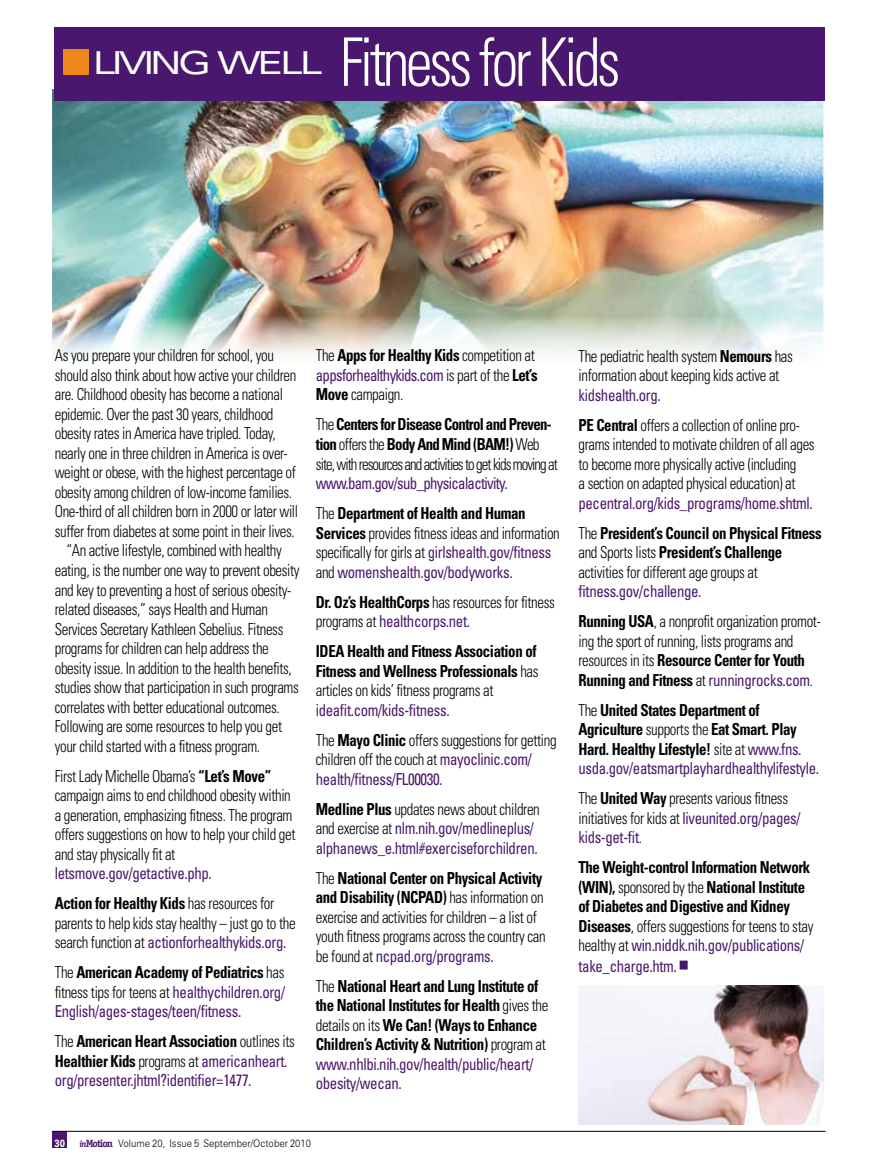
<style>
.page{position:relative;width:878px;height:1175px;background:#fff}
.page>*{position:absolute;margin:0;border:0;box-sizing:border-box;transform-origin:0 0}
.t1{font:300 condensed 66.9px "Univers LT Std";letter-spacing:-.06em;color:#fff;scale:.9 1}
.t2{font:300 condensed 16.5px/19.5px "Univers LT Std";letter-spacing:-.025em;color:#000;scale:.9 1}
.t3{font:700 condensed 16.5px/19.5px "Univers LT Std";letter-spacing:-.025em;color:#000;scale:.9 1}
.t4{font:condensed 16.5px/19.5px "Univers LT Std";letter-spacing:-.025em;color:#49176d;scale:.9 1}
.t5{font:300 condensed 16.5px/19.5px "Univers LT Std";letter-spacing:-.065em;color:#000;scale:.9 1}
.t6{font:condensed 16.5px/30px "Univers LT Std";letter-spacing:-.045em;color:#49176d;scale:.9 1}
.t7{font:300 10.5px "Zurich BT";color:#000;scale:.9 1}
.t8{font:700 10.5px "Univers LT Std";color:#fff;scale:.9 1}
.s1{font-weight:700}
.s2{font-weight:700;color:#000}
.s3{font-weight:300;color:#000}
.s4{font-weight:400;color:#49176d}
.s5{font-weight:300}
.s6{font-family:"Officina Serif";font-weight:700;font-style:italic;font-size:9px;color:#49176d}
.s7{font-family:"Officina Serif";font-weight:700;color:#49176d}
</style>
<div class="page">
<div style="left:53px;top:1131px;width:14px;height:17px;background:#49176d"></div>
<hr style="left:53px;top:1130px;width:772px;height:1px;background:#000">
<img style="left:53px;top:89px;width:770px;height:269px">
<div style="left:54px;top:27px;width:770px;height:74px;background:#49176d"></div>
<div style="left:63px;top:49px;width:26px;height:26px;background:#ec881d"></div>
<img style="left:578px;top:986px;width:245px;height:138px">
<h1 class="t1" style="left:92px;top:22px;width:588px"><sup>LIVING</sup> <sup>WELL</sup> Fitness for Kids</h1>
<p class="t2" style="left:55px;top:346px;width:245px">As you prepare your children for school, you</p>
<p class="t2" style="left:55px;top:365px;width:270px">should also think about how active your children</p>
<p class="t2" style="left:55px;top:385px;width:255px">are. Childhood obesity has become a national</p>
<p class="t2" style="left:55px;top:404px;width:244px">epidemic. Over the past 30 years, childhood</p>
<p class="t2" style="left:55px;top:424px;width:247px">obesity rates in America have tripled. Today,</p>
<p class="t2" style="left:55px;top:443px;width:260px">nearly one in three children in America is over-</p>
<p class="t2" style="left:55px;top:463px;width:269px">weight or obese, with the highest percentage of</p>
<p class="t2" style="left:55px;top:482px;width:265px">obesity among children of low-income families.</p>
<p class="t2" style="left:55px;top:502px;width:272px">One-third of all children born in 2000 or later will</p>
<p class="t2" style="left:55px;top:521px;width:268px">suffer from diabetes at some point in their lives.</p>
<p class="t2" style="left:66px;top:541px;width:241px">“An active lifestyle, combined with healthy</p>
<p class="t2" style="left:55px;top:560px;width:273px">eating, is the number one way to prevent obesity</p>
<p class="t2" style="left:55px;top:580px;width:264px">and key to preventing a host of serious obesity-</p>
<p class="t2" style="left:55px;top:599px;width:238px">related diseases,” says Health and Human</p>
<p class="t2" style="left:55px;top:619px;width:255px">Services Secretary Kathleen Sebelius. Fitness</p>
<p class="t2" style="left:55px;top:638px;width:239px">programs for children can help address the</p>
<p class="t2" style="left:55px;top:658px;width:265px">obesity issue. In addition to the health benefits,</p>
<p class="t2" style="left:55px;top:677px;width:273px">studies show that participation in such programs</p>
<p class="t2" style="left:55px;top:697px;width:251px">correlates with better educational outcomes.</p>
<p class="t2" style="left:55px;top:716px;width:254px">Following are some resources to help you get</p>
<p class="t2" style="left:55px;top:736px;width:230px">your child started with a fitness program.</p>
<p class="t2" style="left:55px;top:766px;width:269px">First Lady Michelle Obama’s <span class="s1">“Let’s Move” </span>campaign aims to end childhood obesity within a generation, emphasizing fitness. The program offers suggestions on how to help your child get and stay physically fit at</p>
<p class="t4" style="left:55px;top:858px;width:245px;line-height:30px">letsmove.gov/getactive.php.<br><span class="s2">Action for Healthy Kids</span> <span class="s3">has resources for</span></p>
<p class="t2" style="left:55px;top:913px;width:269px">parents to help kids stay healthy – just go to the search function at <span class="s4">actionforhealthykids.org.</span></p>
<p class="t4" style="left:55px;top:962px;width:257px;text-align:justify"><span class="s3">The</span> <span class="s2">American Academy of Pediatrics</span> <span class="s3">has fitness tips for teens at</span> healthychildren.org/ English/ages-stages/teen/fitness.</p>
<p class="t4" style="left:55px;top:1031px;width:268px"><span class="s3">The</span> <span class="s2">American Heart Association</span> <span class="s3">outlines its<br></span><span class="s2">Healthier Kids</span> <span class="s3">programs at</span> americanheart. org/presenter.jhtml?identifier=1477.</p>
<p class="t2" style="left:316px;top:346px;width:248px">The <span class="s1">Apps for Healthy Kids</span> competition at <span class="s4">appsforhealthykids.com</span> is part of the <span class="s1">Let’s<br>Move</span> campaign.</p>
<p class="t5" style="left:316px;top:415px;width:270px">The <span class="s1">Centers for Disease Control and Preven&shy;tion</span> offers the <span class="s1">Body And Mind (BAM!)</span> Web site, with resources and activities to get kids moving at</p>
<p class="t6" style="left:316px;top:468px;width:234px">www.bam.gov/sub_physicalactivity.<br><span class="s3">The</span> <span class="s2">Department of Health and Human</span></p>
<p class="t2" style="left:316px;top:523px;width:272px"><span class="s1">Services</span> provides fitness ideas and information specifically for girls at <span class="s4">girlshealth.gov/fitness </span>and <span class="s4">womenshealth.gov/bodyworks.</span></p>
<p class="t2" style="left:316px;top:592px;width:267px"><span class="s1">Dr. Oz’s HealthCorps</span> has resources for fitness programs at <span class="s4">healthcorps.net.</span></p>
<p class="t3" style="left:316px;top:641px;width:249px">IDEA Health and Fitness Association of<br>Fitness and Wellness Professionals <span class="s5">has articles on kids’ fitness programs at</span></p>
<p class="t2" style="left:316px;top:695px;width:269px;line-height:30px"><span class="s4">ideafit.com/kids-fitness.<br></span>The <span class="s1">Mayo Clinic</span> offers suggestions for getting</p>
<p class="t4" style="left:316px;top:749px;width:242px"><span class="s3">children off the couch at</span> mayoclinic.com/ health/fitness/FL00030.</p>
<p class="t4" style="left:316px;top:798px;width:250px"><span class="s2">Medline Plus</span> <span class="s3">updates news about children and exercise at</span> nlm.nih.gov/medlineplus/ alphanews_e.html#exerciseforchildren.</p>
<p class="t2" style="left:316px;top:868px;width:257px">The <span class="s1">National Center on Physical Activity and Disability (NCPAD)</span> has information on exercise and activities for children – a list of youth fitness programs across the country can be found at <span class="s4">ncpad.org/programs.</span></p>
<p class="t3" style="left:316px;top:976px;width:260px"><span class="s5">The</span> National Heart and Lung Institute of the National Institutes for Health <span class="s5">gives the details on its</span> We Can! (Ways to Enhance Children’s Activity &amp; Nutrition) <span class="s5">program at </span><span class="s4">www.nhlbi.nih.gov/health/public/heart/ obesity/wecan.</span></p>
<p class="t8" style="left:54px;top:1136px;width:13px">30</p>
<p class="t7" style="left:80px;top:1136px;width:258px"><span class="s6">in</span><span class="s7">Motion</span> Volume 20, Issue 5 September/October 2010</p>
<p class="t2" style="left:578px;top:346px;width:240px">The pediatric health system <span class="s1">Nemours</span> has information about keeping kids active at</p>
<p class="t2" style="left:578px;top:380px;width:247px;line-height:30px"><span class="s4">kidshealth.org.<br></span><span class="s1">PE Central</span> offers a collection of online pro-</p>
<p class="t2" style="left:578px;top:434px;width:264px">grams intended to motivate children of all ages to become more physically active (including<br>a section on adapted physical education) at</p>
<p class="t4" style="left:578px;top:487px;width:272px;line-height:30px">pecentral.org/kids_programs/home.shtml.<br><span class="s3">The</span> <span class="s2">President’s Council on Physical Fitness</span></p>
<p class="t2" style="left:578px;top:542px;width:228px">and Sports lists <span class="s1">President’s Challenge </span>activities for different age groups at</p>
<p class="t2" style="left:578px;top:576px;width:271px;line-height:30px"><span class="s4">fitness.gov/challenge.<br></span><span class="s1">Running USA</span>, a nonprofit organization promot-</p>
<p class="t2" style="left:578px;top:631px;width:262px">ing the sport of running, lists programs and resources in its <span class="s1">Resource Center for Youth<br>Running and Fitness</span> at <span class="s4">runningrocks.com</span>.</p>
<p class="t3" style="left:578px;top:700px;width:269px"><span class="s5">The</span> United States Department of Agriculture <span class="s5">supports the</span> Eat Smart. Play Hard. Healthy Lifestyle! <span class="s5">site at</span> <span class="s4">www.fns. usda.gov/eatsmartplayhardhealthylifestyle.</span></p>
<p class="t2" style="left:578px;top:788px;width:248px">The <span class="s1">United Way</span> presents various fitness initiatives for kids at <span class="s4">liveunited.org/pages/ kids-get-fit</span>.</p>
<p class="t3" style="left:578px;top:857px;width:262px">The Weight-control Information Network (WIN), <span class="s5">sponsored by the</span> National Institute of Diabetes and Digestive and Kidney Diseases<span class="s5">, offers suggestions for teens to stay healthy at</span> <span class="s4">win.niddk.nih.gov/publications/ take_charge.htm.</span></p>
</div>
